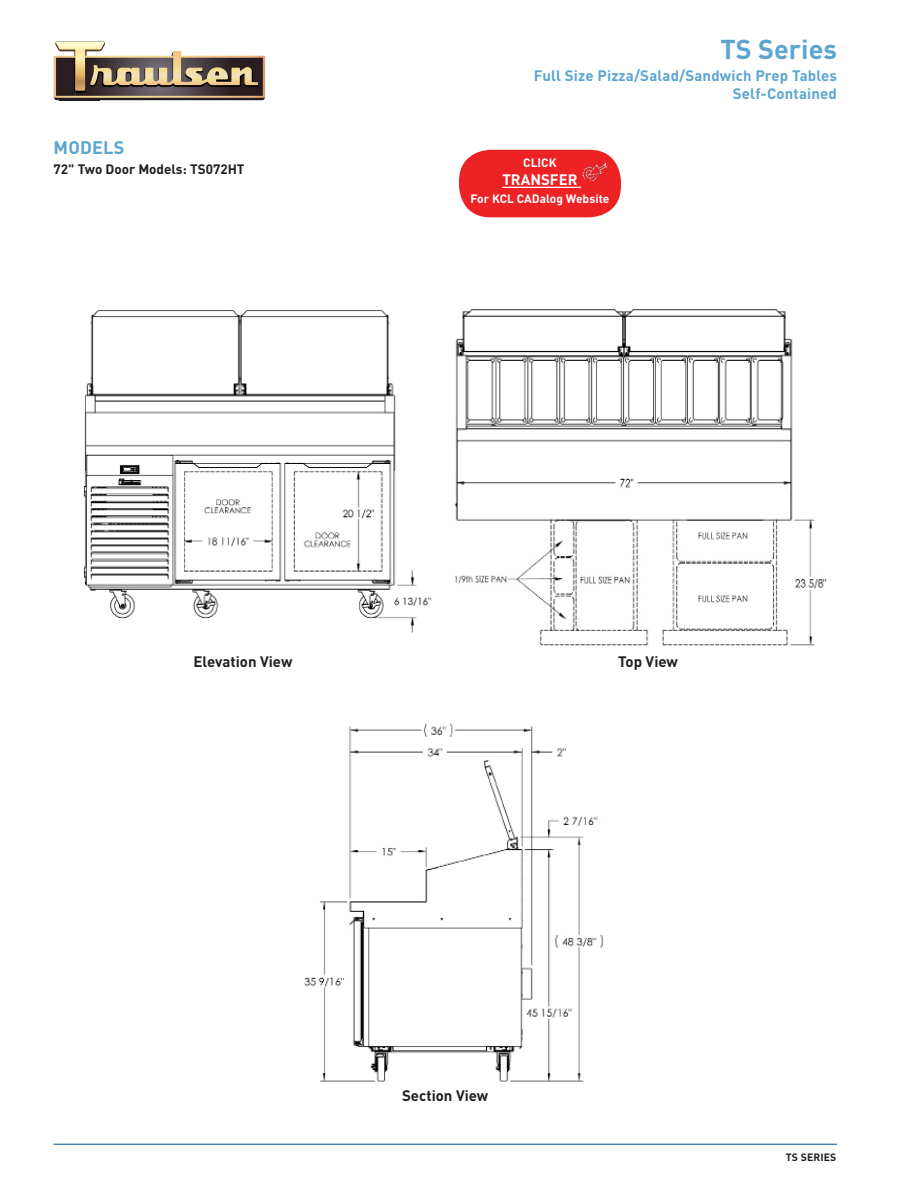
<style>
.page{position:relative;width:918px;height:1188px;background:#fff}
.page>*{position:absolute;margin:0;border:0;box-sizing:border-box;transform-origin:0 0}
.t1{font:700 27px "DIN";color:#5ca5cf}
.Blue_Section_Subhead{font:700 18px "DIN";letter-spacing:.01em;color:#5ca5cf}
.t2{font:700 15px/18px "DIN";letter-spacing:.01em;color:#5ca5cf;text-align:right}
.t3{font:700 15px "DIN";color:#231f20}
.t4{font:700 15px "DIN";color:#fff}
.t5{font:700 13.5px "DIN";color:#231f20}
.t6{font:700 12px "DIN";color:#fff}
.t7{font:700 10.5px "DIN";letter-spacing:.01em;color:#231f20}
</style>
<div class="page">
<hr style="left:53px;top:1144px;width:784px;height:1px;background:#005587">
<img style="left:60px;top:100px;width:39px;height:1px">
<svg style="left:54px;top:41px;width:211px;height:59px"></svg>
<div style="left:459px;top:150px;width:162px;height:67px;background:#ed2225;border-radius:32px"></div>
<hr style="left:502px;top:187px;width:79px;height:1px;background:#fff">
<img style="left:582px;top:163px;width:25px;height:19px">
<img style="left:454px;top:309px;width:373px;height:337px">
<img style="left:83px;top:310px;width:349px;height:323px">
<img style="left:304px;top:723px;width:300px;height:359px">
<p class="Blue_Section_Subhead" style="left:54px;top:136px;width:72px">MODELS</p>
<p class="t5" style="left:54px;top:160px;width:193px">72" Two Door Models: TS072HT</p>
<h1 class="t1" style="left:721px;top:32px;width:118px">TS Series</h1>
<p class="t2" style="left:534px;top:66px;width:305px">Full Size Pizza/Salad/Sandwich Prep Tables<br>Self-Contained</p>
<p class="t6" style="left:523px;top:155px;width:35px">CLICK</p>
<p class="t4" style="left:502px;top:170px;width:77px">TRANSFER</p>
<p class="t6" style="left:471px;top:191px;width:140px">For KCL CADalog Website</p>
<p class="t3" style="left:194px;top:651px;width:100px">Elevation View</p>
<p class="t3" style="left:618px;top:651px;width:61px">Top View</p>
<p class="t3" style="left:402px;top:1086px;width:88px">Section View</p>
<p class="t7" style="left:786px;top:1150px;width:52px">TS SERIES</p>
</div>
